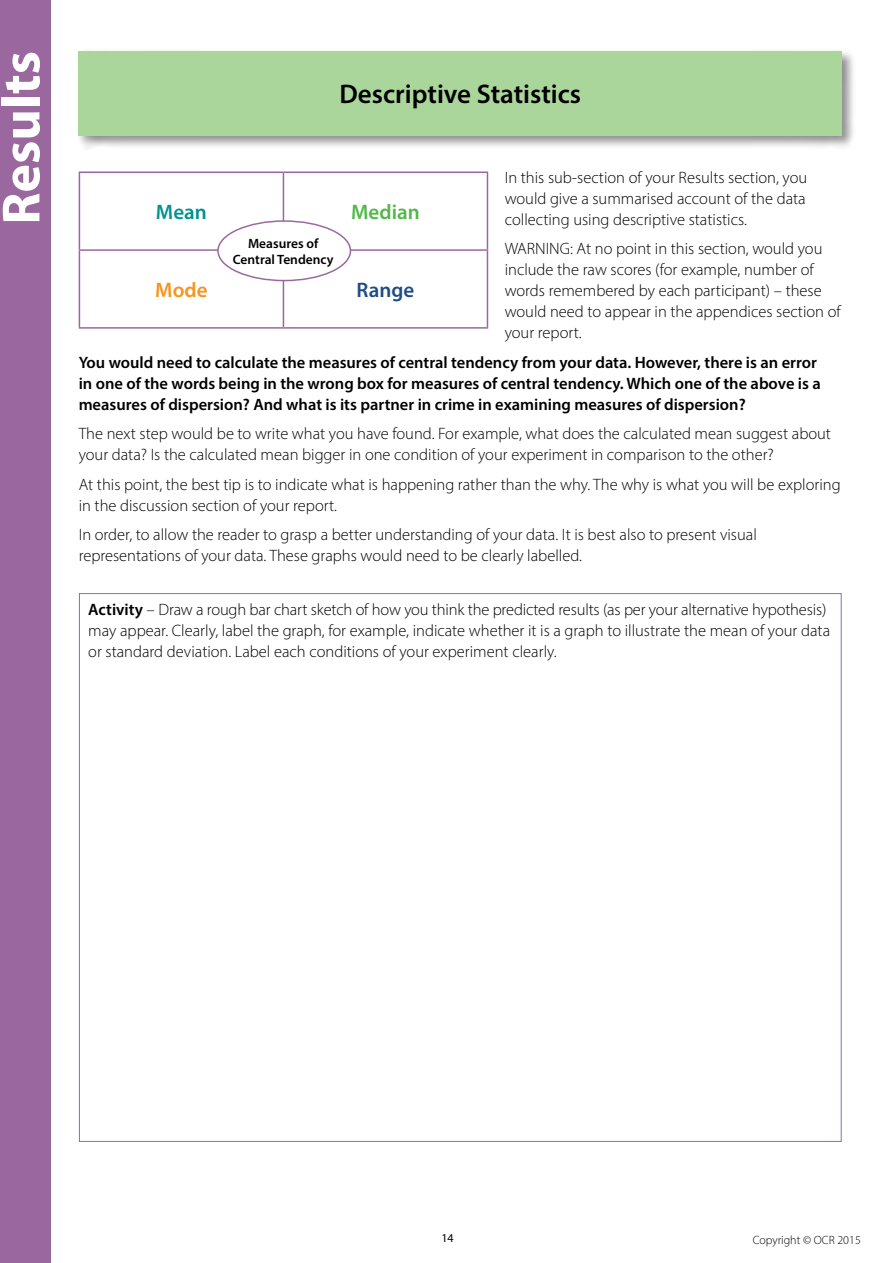
<style>
.page{position:relative;width:893px;height:1263px;background:#fff}
.page>*{position:absolute;margin:0;border:0;box-sizing:border-box;transform-origin:0 0}
.Left_heading_white{font:700 54px "Myriad Pro";color:#fff}
.t1{font:600 27px "Myriad Pro";color:#000}
.Body_11pt{font:600 21px "Myriad Pro";color:#50b848}
.Body_11pt-2{font:600 21px "Myriad Pro";color:#1f4c85}
.Body_11pt-3{font:600 21px "Myriad Pro";color:#009292}
.Body_11pt-4{font:600 21px "Myriad Pro";color:#f7941e}
.Body_11pt-5{font:300 16.5px/21px "Myriad Pro";color:#000}
.Body_11pt-6{font:600 16.5px/21px "Myriad Pro";color:#000}
.t2{font:600 13.5px/16.2px "Myriad Pro";color:#000;text-align:center}
.t3{font:300 12px "Myriad Pro";color:#000}
.t4{font:12px "Myriad Pro";color:#000}
.s1{font-weight:600}
</style>
<div class="page">
<div style="left:0;top:0;width:51px;height:1263px;background:#9a689e"></div>
<div style="left:76px;top:49px;width:780px;height:101px;background:#000;opacity:.45"></div>
<div style="left:79px;top:51px;width:763px;height:84px;background:#aad69c"></div>
<hr style="left:79px;top:249px;width:204px;height:2px;background:#9a689e">
<hr style="left:283px;top:249px;width:205px;height:2px;background:#9a689e">
<hr style="left:79px;top:171px;width:204px;height:2px;background:#9a689e">
<hr style="left:79px;top:173px;width:1px;height:76px;background:#9a689e">
<hr style="left:283px;top:171px;width:205px;height:2px;background:#9a689e">
<hr style="left:283px;top:173px;width:1px;height:76px;background:#9a689e">
<hr style="left:487px;top:173px;width:1px;height:76px;background:#9a689e">
<hr style="left:79px;top:251px;width:1px;height:76px;background:#9a689e">
<hr style="left:283px;top:251px;width:1px;height:76px;background:#9a689e">
<hr style="left:487px;top:251px;width:1px;height:76px;background:#9a689e">
<hr style="left:79px;top:327px;width:204px;height:2px;background:#9a689e">
<hr style="left:283px;top:327px;width:205px;height:2px;background:#9a689e">
<div style="left:218px;top:221px;width:132px;height:60px;background:#fff;border-radius:50%"></div>
<div style="left:217px;top:220px;width:134px;height:61px;border:2px solid #9a689e;border-radius:50%"></div>
<p class="Left_heading_white" style="left:-14px;top:225px;width:175px;rotate:-90deg">Results</p>
<h2 class="t1" style="left:339px;top:77px;width:243px">Descriptive Statistics</h2>
<p class="Body_11pt-5" style="left:505px;top:166px;width:304px;text-align:justify">In this sub-section of your Results section, you would give a summarised account of the data collecting using descriptive statistics.</p>
<p class="Body_11pt-5" style="left:505px;top:238px;width:338px">WARNING: At no point in this section, would you include the raw scores (for example, number of words remembered by each participant) – these would need to appear in the appendices section of your report.</p>
<p class="Body_11pt-6" style="left:79px;top:351px;width:744px">You would need to calculate the measures of central tendency from your data. However, there is an error in one of the words being in the wrong box for measures of central tendency. Which one of the above is a measures of dispersion? And what is its partner in crime in examining measures of dispersion?</p>
<p class="Body_11pt-5" style="left:79px;top:423px;width:754px">The next step would be to write what you have found. For example, what does the calculated mean suggest about your data? Is the calculated mean bigger in one condition of your experiment in comparison to the other?</p>
<p class="Body_11pt-5" style="left:79px;top:473px;width:763px">At this point, the best tip is to indicate what is happening rather than the why. The why is what you will be exploring in the discussion section of your report.</p>
<p class="Body_11pt-5" style="left:79px;top:524px;width:680px">In order, to allow the reader to grasp a better understanding of your data. It is best also to present visual representations of your data. These graphs would need to be clearly labelled.</p>
<p class="Body_11pt-3" style="left:156px;top:199px;width:52px">Mean</p>
<p class="Body_11pt" style="left:351px;top:199px;width:70px">Median</p>
<p class="t2" style="left:233px;top:235px;width:102px">Measures of<br>Central Tendency</p>
<p class="Body_11pt-4" style="left:155px;top:276px;width:54px">Mode</p>
<p class="Body_11pt-2" style="left:357px;top:276px;width:59px">Range</p>
<p class="Body_11pt-5" style="left:88px;top:599px;width:743px"><span class="s1">Activity</span> – Draw a rough bar chart sketch of how you think the predicted results (as per your alternative hypothesis) may appear. Clearly, label the graph, for example, indicate whether it is a graph to illustrate the mean of your data or standard deviation. Label each conditions of your experiment clearly.</p>
<p class="t4" style="left:441px;top:1231px;width:14px">14</p>
<p class="t3" style="left:753px;top:1233px;width:110px">Copyright © OCR 2015</p>
</div>
